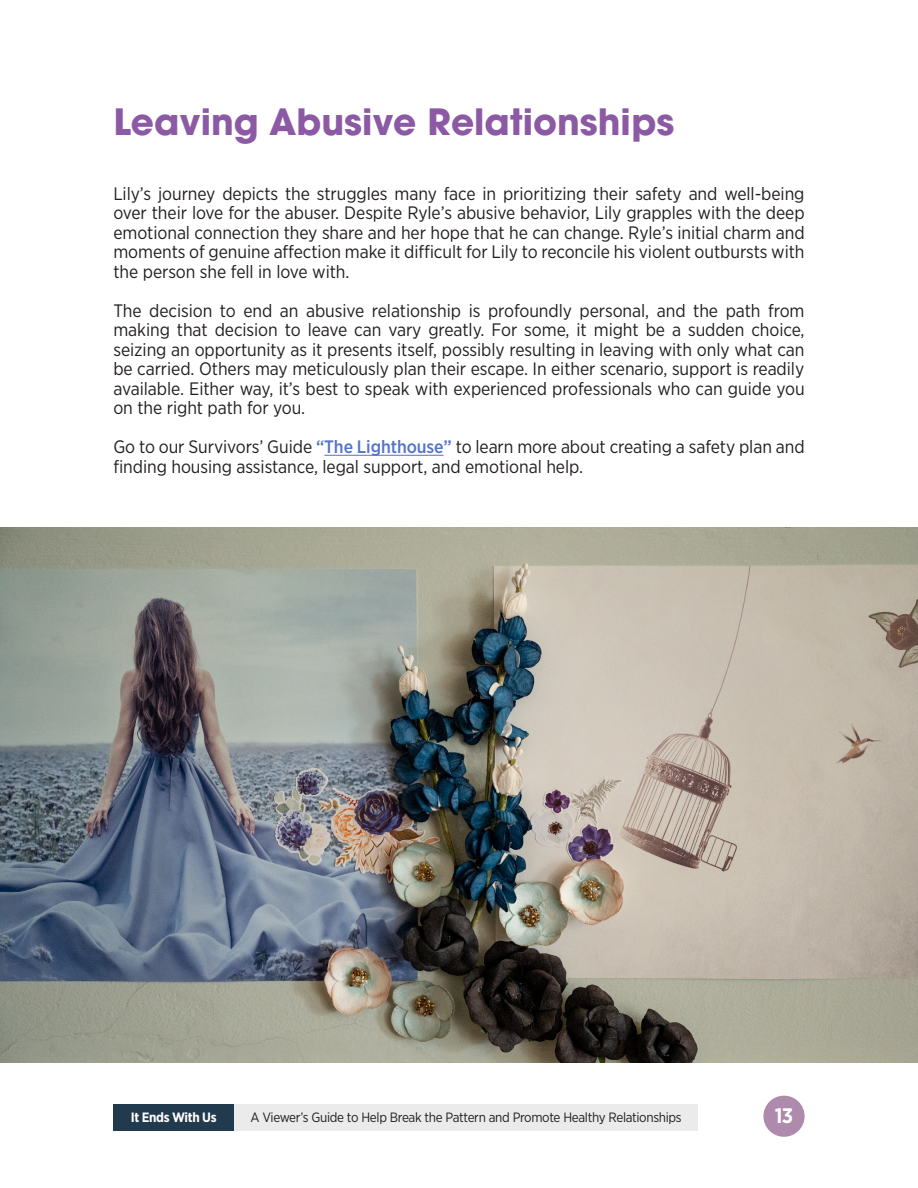
<style>
.page{position:relative;width:918px;height:1188px;background:#fff}
.page>*{position:absolute;margin:0;border:0;box-sizing:border-box;transform-origin:0 0}
.t1{font:700 36px "ITC Avant Garde Pro";color:#8c59a5}
.t2{font:700 21px "Gotham Narrow";color:#fff}
.t3{font:18px/19.5px "Gotham Narrow";letter-spacing:-.005em;color:#231f20;text-align:justify}
.t4{font:13.5px "Gotham Narrow";letter-spacing:-.025em;color:#231f20}
.t5{font:700 13.5px "Gotham Narrow";letter-spacing:-.025em;color:#fff}
.s1{font-weight:500;color:#5574c7}
</style>
<div class="page">
<div style="left:763px;top:1096px;width:42px;height:41px;background:#ae8bad;border-radius:50%"></div>
<div style="left:234px;top:1104px;width:464px;height:27px;background:#ebebeb"></div>
<div style="left:113px;top:1104px;width:121px;height:27px;background:#223a4d"></div>
<hr style="left:324px;top:455px;width:120px;height:1px;background:#5574c7">
<img style="left:0;top:527px;width:918px;height:536px">
<p class="t1" style="left:113px;top:97px;width:563px">Leaving Abusive Relationships</p>
<p class="t3" style="left:113px;top:184px;width:693px">Lily’s journey depicts the struggles many face in prioritizing their safety and well-being over their love for the abuser. Despite Ryle’s abusive behavior, Lily grapples with the deep emotional connection they share and her hope that he can change. Ryle’s initial charm and moments of genuine affection make it difficult for Lily to reconcile his violent outbursts with the person she fell in love with.</p>
<p class="t3" style="left:113px;top:301px;width:693px">The decision to end an abusive relationship is profoundly personal, and the path from making that decision to leave can vary greatly. For some, it might be a sudden choice, seizing an opportunity as it presents itself, possibly resulting in leaving with only what can be carried. Others may meticulously plan their escape. In either scenario, support is readily</p>
<p class="t3" style="left:113px;top:379px;width:693px">available. Either way, it’s best to speak with experienced professionals who can guide you on the right path for you.</p>
<p class="t3" style="left:113px;top:437px;width:693px">Go to our Survivors’ Guide <span class="s1">“The Lighthouse”</span> to learn more about creating a safety plan and finding housing assistance, legal support, and emotional help.</p>
<p class="t5" style="left:131px;top:1109px;width:87px">It Ends With Us</p>
<p class="t4" style="left:251px;top:1109px;width:433px">A Viewer’s Guide to Help Break the Pattern and Promote Healthy Relationships</p>
<p class="t2" style="left:775px;top:1102px;width:20px">13</p>
</div>
